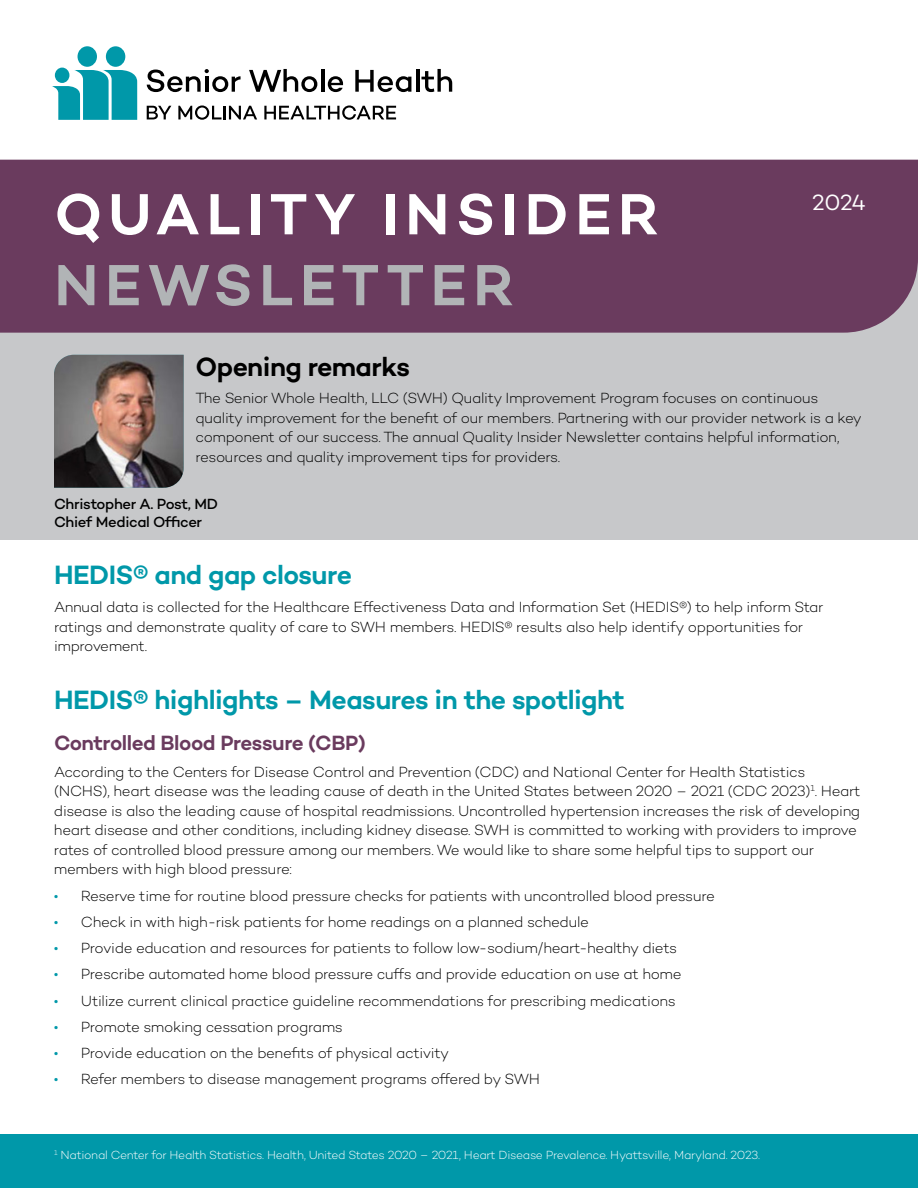
<style>
.page{position:relative;width:918px;height:1188px;background:#fff}
.page>*{position:absolute;margin:0;border:0;box-sizing:border-box;transform-origin:0 0}
.t1{font:600 59.1px/70.9px "Campton";letter-spacing:.11em;color:#fff}
.t2{font:600 27px "Campton";letter-spacing:-.02em;color:#0098a9}
.t3{font:600 27px "Campton";letter-spacing:-.02em;color:#000}
.t4{font:22.5px "Campton";color:#fff}
.t5{font:600 21px "Campton";letter-spacing:-.025em;color:#6a3b5e}
.t6{font:300 15px/19.5px "Campton";letter-spacing:-.03em;color:#000}
.t7{font:500 15px/18px "Campton";letter-spacing:-.025em;color:#000}
.t8{font:300 12px "Campton";letter-spacing:-.03em;color:#fff}
.s1{color:#b1b4b6}
.s2{color:#0098a9}
</style>
<div class="page">
<div style="left:0;top:231px;width:918px;height:309px;background:#c7c8ca"></div>
<div style="left:106px;top:46px;width:19px;height:21px;background:#0098a9;border-radius:50%"></div>
<div style="left:78px;top:46px;width:19px;height:21px;background:#0098a9;border-radius:50%"></div>
<svg style="left:52px;top:70px;width:85px;height:50px"></svg>
<div style="left:55px;top:68px;width:14px;height:15px;background:#0098a9;border-radius:50%"></div>
<svg style="left:147px;top:106px;width:24px;height:13px"></svg>
<svg style="left:178px;top:105px;width:79px;height:15px"></svg>
<svg style="left:264px;top:105px;width:132px;height:15px"></svg>
<svg style="left:147px;top:69px;width:94px;height:23px"></svg>
<svg style="left:249px;top:69px;width:68px;height:23px"></svg>
<hr style="left:321px;top:69px;width:3px;height:23px;background:#000">
<svg style="left:328px;top:76px;width:15px;height:16px"></svg>
<svg style="left:355px;top:70px;width:56px;height:22px"></svg>
<hr style="left:416px;top:69px;width:3px;height:23px;background:#000">
<svg style="left:421px;top:69px;width:31px;height:23px"></svg>
<div style="left:0;top:160px;width:918px;height:173px;background:#6a3b5e"></div>
<img style="left:54px;top:355px;width:130px;height:133px">
<div style="left:0;top:1134px;width:918px;height:54px;background:#0098a9"></div>
<h1 class="t1" style="left:54px;top:177px;width:606px">QUALITY INSIDER<br><span class="s1">NEWSLETTER</span></h1>
<p class="t4" style="left:812px;top:188px;width:55px">2024</p>
<p class="t3" style="left:195px;top:350px;width:216px">Opening remarks</p>
<p class="t6" style="left:195px;top:388px;width:668px">The Senior Whole Health, LLC (SWH) Quality Improvement Program focuses on continuous quality improvement for the benefit of our members. Partnering with our provider network is a key component of our success. The annual Quality Insider Newsletter contains helpful information, resources and quality improvement tips for providers.</p>
<p class="t7" style="left:54px;top:494px;width:166px">Christopher A. Post, MD<br>Chief Medical Officer</p>
<h2 class="t2" style="left:54px;top:557px;width:300px">HEDIS® and gap closure</h2>
<p class="t6" style="left:54px;top:597px;width:771px">Annual data is collected for the Healthcare Effectiveness Data and Information Set (HEDIS®) to help inform Star ratings and demonstrate quality of care to SWH members. HEDIS® results also help identify opportunities for improvement.</p>
<h2 class="t2" style="left:54px;top:683px;width:572px">HEDIS® highlights – Measures in the spotlight</h2>
<h3 class="t5" style="left:54px;top:730px;width:313px">Controlled Blood Pressure (CBP)</h3>
<p class="t6" style="left:54px;top:762px;width:808px">According to the Centers for Disease Control and Prevention (CDC) and National Center for Health Statistics (NCHS), heart disease was the leading cause of death in the United States between 2020 – 2021 (CDC 2023)<sup>1</sup>. Heart disease is also the leading cause of hospital readmissions. Uncontrolled hypertension increases the risk of developing heart disease and other conditions, including kidney disease. SWH is committed to working with providers to improve rates of controlled blood pressure among our members. We would like to share some helpful tips to support our members with high blood pressure:</p>
<p class="t6" style="left:54px;top:886px;width:662px"><span class="s2">•</span> Reserve time for routine blood pressure checks for patients with uncontrolled blood pressure</p>
<p class="t6" style="left:54px;top:912px;width:537px"><span class="s2">•</span> Check in with high-risk patients for home readings on a planned schedule</p>
<p class="t6" style="left:54px;top:938px;width:625px"><span class="s2">•</span> Provide education and resources for patients to follow low-sodium/heart-healthy diets</p>
<p class="t6" style="left:54px;top:964px;width:629px"><span class="s2">•</span> Prescribe automated home blood pressure cuffs and provide education on use at home</p>
<p class="t6" style="left:54px;top:991px;width:623px"><span class="s2">•</span> Utilize current clinical practice guideline recommendations for prescribing medications</p>
<p class="t6" style="left:54px;top:1017px;width:291px"><span class="s2">•</span> Promote smoking cessation programs</p>
<p class="t6" style="left:54px;top:1043px;width:396px"><span class="s2">•</span> Provide education on the benefits of physical activity</p>
<p class="t6" style="left:54px;top:1069px;width:488px"><span class="s2">•</span> Refer members to disease management programs offered by SWH</p>
<p class="t8" style="left:54px;top:1147px;width:708px"><sup>1</sup> National Center for Health Statistics. Health, United States 2020 – 2021, Heart Disease Prevalence. Hyattsville, Maryland. 2023.</p>
</div>
